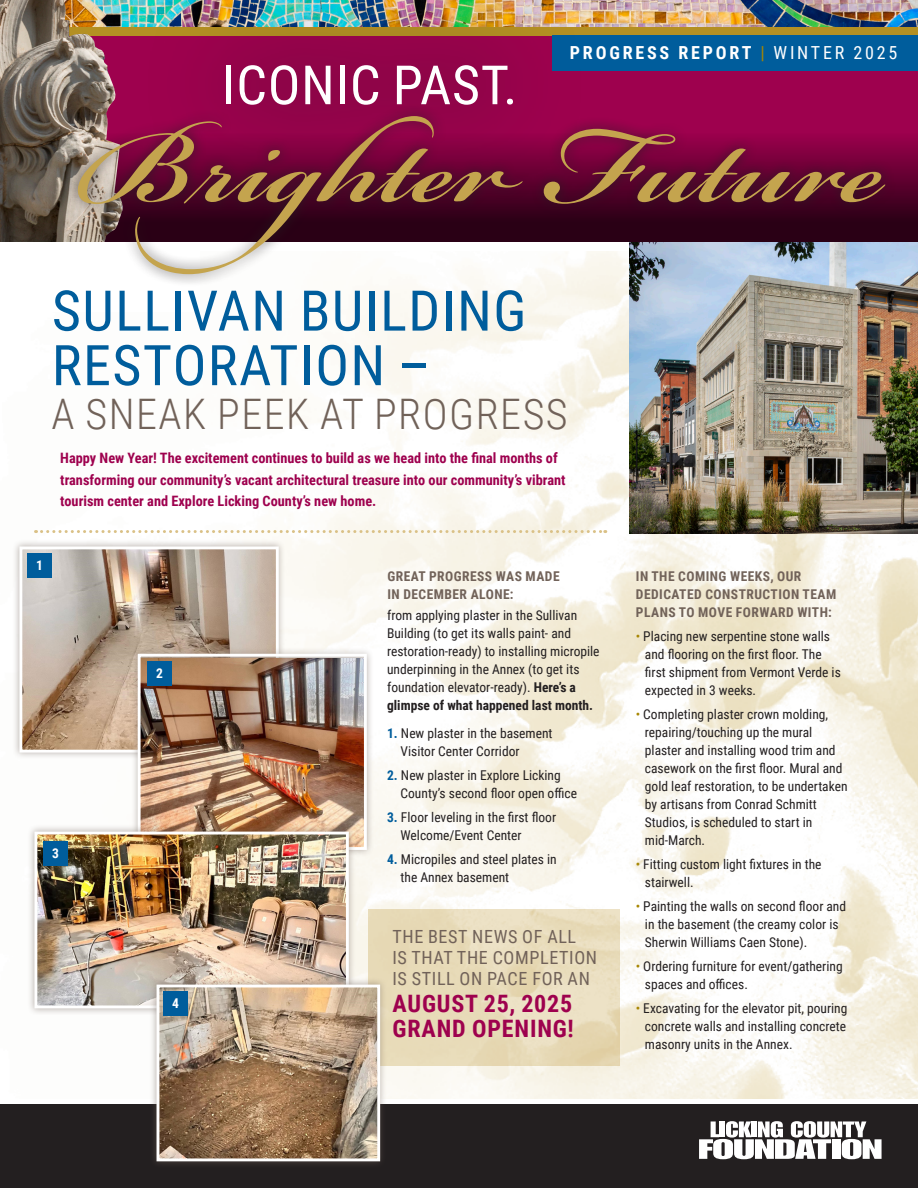
<style>
.page{position:relative;width:918px;height:1188px;background:#fff}
.page>*{position:absolute;margin:0;border:0;box-sizing:border-box;transform-origin:0 0}
.t1{font:600 165.6px "Bickham Script Pro 3";color:#c4a44e}
.t2{font:56.1px "Roboto Condensed";letter-spacing:.025em;color:#005d9c}
.t3{font:54.15px "Roboto Condensed";letter-spacing:.015em;color:#fff}
.t4{font:300 42.15px "Roboto Condensed";letter-spacing:.035em;color:#716259}
.t5{font:700 24px "Roboto Condensed";letter-spacing:.035em;color:#9e014e}
.t6{font:18.15px "Roboto Condensed";letter-spacing:.035em;color:#716259}
.t7{font:700 18px "Roboto Condensed";letter-spacing:.155em;color:#fff}
.t8{font:700 14.4px "Roboto Condensed";color:#9e014e}
.t9{font:13.5px/18px "Roboto Condensed";color:#231f20}
.t10{font:700 13.5px/18px "Roboto Condensed";letter-spacing:.035em;color:#716259}
.t11{font:700 13.5px "Roboto Condensed";color:#fff}
.s1{font-weight:400;color:#a78602}
.s2{font-weight:400}
.s3{font-weight:700}
.s4{font-weight:700;color:#005d9c}
.s5{color:#a78602}
</style>
<div class="page">
<img style="left:34px;top:287px;width:884px;height:812px">
<svg style="left:368px;top:909px;width:252px;height:157px;background:#e8dbba"></svg>
<div style="left:0;top:0;width:918px;height:242px;background:#9e014e"></div>
<div style="left:0;top:118px;width:918px;height:124px;background:linear-gradient(to bottom,#a90053,#1b000e)"></div>
<img style="left:124px;top:0;width:794px;height:27px">
<div style="left:0;top:27px;width:918px;height:9px;background:#b49023"></div>
<img style="left:0;top:0;width:124px;height:242px">
<div style="left:0;top:1105px;width:918px;height:83px;background:#231f20"></div>
<svg style="left:699px;top:1121px;width:183px;height:38px"></svg>
<div style="left:553px;top:36px;width:365px;height:35px;background:#005d9c"></div>
<img style="left:629px;top:242px;width:289px;height:291px">
<svg style="left:36px;top:530px;width:570px;height:3px"></svg>
<img style="left:148px;top:0;width:433px;height:103px">
<div style="left:12px;top:539px;width:274px;height:221px;background:#716259;opacity:.5"></div>
<img style="left:23px;top:550px;width:252px;height:199px">
<div style="left:19px;top:546px;width:260px;height:207px;border:3px solid #fff"></div>
<div style="left:131px;top:647px;width:243px;height:210px;background:#716259;opacity:.5"></div>
<img style="left:142px;top:659px;width:221px;height:187px">
<div style="left:138px;top:654px;width:229px;height:196px;border:3px solid #fff"></div>
<div style="left:27px;top:825px;width:329px;height:190px;background:#716259;opacity:.5"></div>
<img style="left:38px;top:836px;width:307px;height:168px">
<div style="left:34px;top:832px;width:315px;height:176px;border:3px solid #fff"></div>
<div style="left:150px;top:978px;width:237px;height:190px;background:#716259;opacity:.5"></div>
<img style="left:161px;top:989px;width:215px;height:168px">
<div style="left:157px;top:985px;width:223px;height:176px;border:3px solid #fff"></div>
<div style="left:27px;top:554px;width:25px;height:24px;background:#005d9c"></div>
<div style="left:147px;top:662px;width:25px;height:24px;background:#005d9c"></div>
<div style="left:43px;top:841px;width:25px;height:25px;background:#005d9c"></div>
<div style="left:163px;top:991px;width:25px;height:25px;background:#005d9c"></div>
<div style="left:0;top:244px;width:200px;height:68px;background:#fff"></div>
<div style="left:65px;top:103px;width:832px;height:184px;background:#231f20;opacity:.75"></div>
<p class="t3" style="left:222px;top:47px;width:297px">ICONIC PAST.</p>
<p class="t7" style="left:570px;top:40px;width:329px">PROGRESS REPORT <span class="s1">|</span> <span class="s2">WINTER 2025</span></p>
<p class="t1" style="left:79px;top:47px;width:811px">Brighter Future</p>
<p class="t2" style="left:52px;top:271px;width:476px">SULLIVAN BUILDING</p>
<p class="t2" style="left:52px;top:326px;width:380px">RESTORATION –</p>
<p class="t4" style="left:52px;top:384px;width:518px">A SNEAK PEEK AT PROGRESS</p>
<p class="t8" style="left:60px;top:448px;width:499px">Happy New Year! The excitement continues to build as we head into the final months of</p>
<p class="t8" style="left:60px;top:470px;width:507px">transforming our community’s vacant architectural treasure into our community’s vibrant</p>
<p class="t8" style="left:60px;top:491px;width:318px">tourism center and Explore Licking County’s new home.</p>
<p class="t11" style="left:36px;top:556px;width:8px">1</p>
<p class="t11" style="left:52px;top:843px;width:8px">3</p>
<p class="t11" style="left:156px;top:664px;width:8px">2</p>
<p class="t11" style="left:172px;top:994px;width:8px">4</p>
<p class="t10" style="left:387px;top:566px;width:174px">GREAT PROGRESS WAS MADE</p>
<p class="t10" style="left:387px;top:584px;width:128px">IN DECEMBER ALONE:</p>
<p class="t9" style="left:387px;top:605px;width:214px">from applying plaster in the Sullivan Building (to get its walls paint- and restoration-ready) to installing micropile underpinning in the Annex (to get its foundation elevator-ready). <span class="s3">Here’s a glimpse of what happened last month.</span></p>
<p class="t9" style="left:387px;top:724px;width:167px"><span class="s4">1.</span> New plaster in the basement</p>
<p class="t9" style="left:401px;top:742px;width:121px">Visitor Center Corridor</p>
<p class="t9" style="left:387px;top:766px;width:175px"><span class="s4">2.</span> New plaster in Explore Licking</p>
<p class="t9" style="left:401px;top:784px;width:178px">County’s second floor open office</p>
<p class="t9" style="left:387px;top:808px;width:171px"><span class="s4">3.</span> Floor leveling in the first floor</p>
<p class="t9" style="left:401px;top:826px;width:123px">Welcome/Event Center</p>
<p class="t9" style="left:387px;top:850px;width:171px"><span class="s4">4.</span> Micropiles and steel plates in</p>
<p class="t9" style="left:401px;top:868px;width:110px">the Annex basement</p>
<p class="t6" style="left:392px;top:924px;width:185px">THE BEST NEWS OF ALL</p>
<p class="t6" style="left:392px;top:945px;width:206px">IS THAT THE COMPLETION</p>
<p class="t6" style="left:392px;top:966px;width:199px">IS STILL ON PACE FOR AN</p>
<p class="t5" style="left:392px;top:987px;width:181px">AUGUST 25, 2025</p>
<p class="t5" style="left:392px;top:1012px;width:183px">GRAND OPENING!</p>
<p class="t10" style="left:636px;top:566px;width:202px">IN THE COMING WEEKS, OUR<br>DEDICATED CONSTRUCTION TEAM<br>PLANS TO MOVE FORWARD WITH:</p>
<p class="t9" style="left:636px;top:626px;width:196px"><span class="s5">•</span> Placing new serpentine stone walls</p>
<p class="t9" style="left:645px;top:644px;width:178px">and flooring on the first floor. The</p>
<p class="t9" style="left:645px;top:662px;width:197px">first shipment from Vermont Verde is</p>
<p class="t9" style="left:645px;top:680px;width:113px">expected in 3 weeks.</p>
<p class="t9" style="left:636px;top:704px;width:194px"><span class="s5">•</span> Completing plaster crown molding,</p>
<p class="t9" style="left:645px;top:722px;width:169px">repairing/touching up the mural</p>
<p class="t9" style="left:645px;top:740px;width:192px">plaster and installing wood trim and</p>
<p class="t9" style="left:645px;top:758px;width:199px">casework on the first floor. Mural and</p>
<p class="t9" style="left:645px;top:776px;width:204px">gold leaf restoration, to be undertaken</p>
<p class="t9" style="left:645px;top:794px;width:173px">by artisans from Conrad Schmitt</p>
<p class="t9" style="left:645px;top:812px;width:169px">Studios, is scheduled to start in</p>
<p class="t9" style="left:645px;top:830px;width:62px">mid-March.</p>
<p class="t9" style="left:636px;top:854px;width:187px"><span class="s5">•</span> Fitting custom light fixtures in the</p>
<p class="t9" style="left:645px;top:872px;width:50px">stairwell.</p>
<p class="t9" style="left:636px;top:896px;width:212px"><span class="s5">•</span> Painting the walls on second floor and</p>
<p class="t9" style="left:645px;top:914px;width:195px">in the basement (the creamy color is</p>
<p class="t9" style="left:645px;top:932px;width:164px">Sherwin Williams Caen Stone).</p>
<p class="t9" style="left:636px;top:956px;width:208px"><span class="s5">•</span> Ordering furniture for event/gathering</p>
<p class="t9" style="left:645px;top:974px;width:104px">spaces and offices.</p>
<p class="t9" style="left:636px;top:998px;width:213px"><span class="s5">•</span> Excavating for the elevator pit, pouring</p>
<p class="t9" style="left:645px;top:1016px;width:203px">concrete walls and installing concrete</p>
<p class="t9" style="left:645px;top:1034px;width:149px">masonry units in the Annex.</p>
</div>
